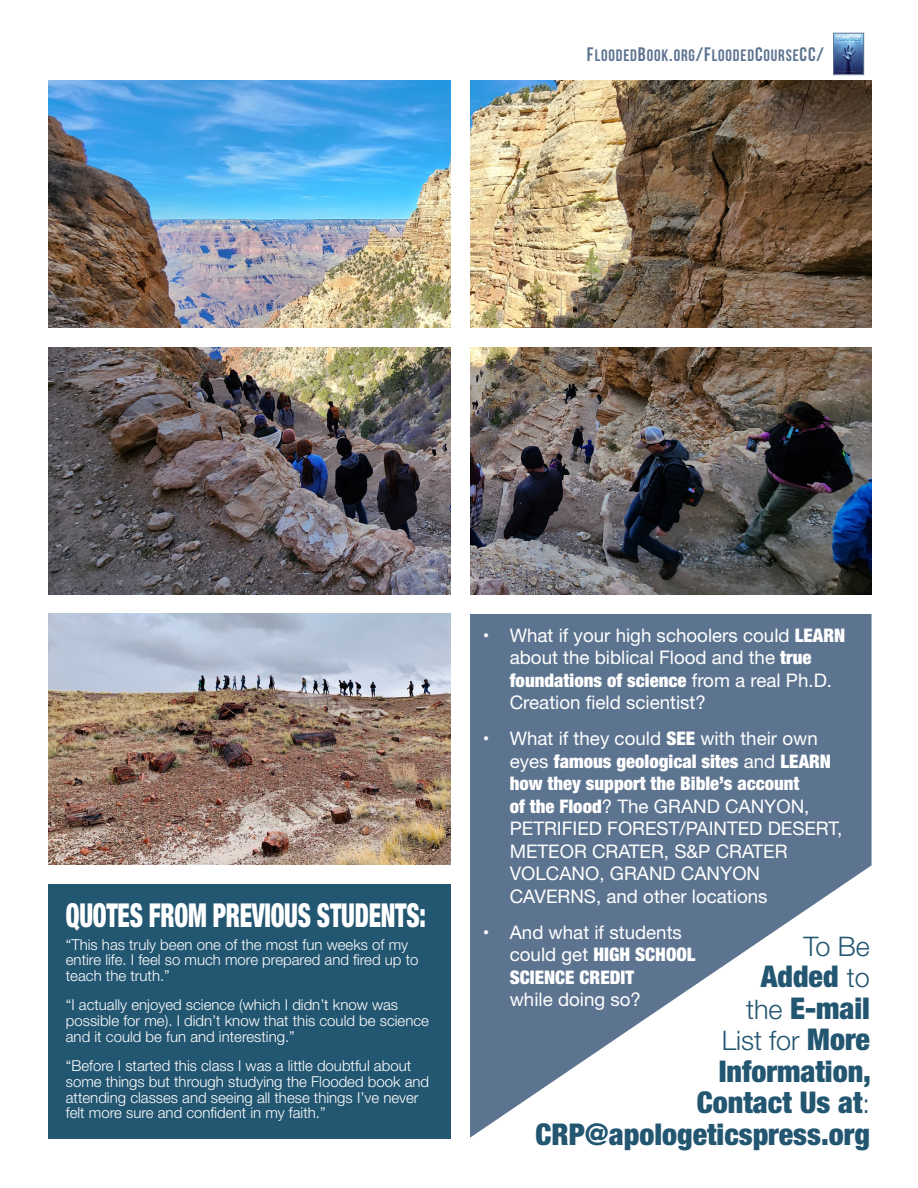
<style>
.page{position:relative;width:918px;height:1188px;background:#fff}
.page>*{position:absolute;margin:0;border:0;box-sizing:border-box;transform-origin:0 0}
.t1{font:900 condensed 33px "Helvetica Neue";letter-spacing:-.01em;color:#fff;scale:.75 1}
.t2{font:900 condensed 30px/31.5px "Helvetica Neue";color:#235671;text-align:center}
.t3{font:300 27px "Helvetica Neue";color:#235671}
.t4{font:18.75px/22.5px "Helvetica Neue";color:#fff}
.t5{font:700 16.5px "Bebas Neue";letter-spacing:.05em;color:#5d7490}
.t6{font:300 15px/15.8px "Helvetica Neue";color:#fff}
.s1{font-size:19.5px}
.s2{font-weight:900;font-stretch:condensed}
.s3{font-weight:300;font-stretch:normal;font-size:27px}
.s4{font-weight:900;font-stretch:condensed;font-size:30px}
</style>
<div class="page">
<svg style="left:470px;top:614px;width:402px;height:524px;fill:#5d7490"></svg>
<img style="left:49px;top:80px;width:823px;height:515px">
<img style="left:49px;top:614px;width:402px;height:251px">
<div style="left:38px;top:328px;width:853px;height:19px;background:#fff"></div>
<div style="left:451px;top:54px;width:18px;height:1134px;background:#fff"></div>
<div style="left:49px;top:884px;width:402px;height:254px;background:#235671"></div>
<img style="left:835px;top:35px;width:27px;height:38px">
<div style="left:833px;top:33px;width:31px;height:42px;border:1px solid #5d7490"></div>
<p class="t5" style="left:587px;top:46px;width:239px"><span class="s1">F</span>LOODED<span class="s1">B</span>OOK<span class="s1">.</span>ORG<span class="s1">/F</span>LOODED<span class="s1">C</span>OURSE<span class="s1">CC/</span></p>
<p class="t1" style="left:66px;top:888px;width:482px">QUOTES FROM PREVIOUS STUDENTS:</p>
<p class="t6" style="left:66px;top:935px;width:354px">“This has truly been one of the most fun weeks of my entire life. I feel so much more prepared and fired up to teach the truth.”</p>
<p class="t6" style="left:66px;top:996px;width:365px">“I actually enjoyed science (which I didn’t know was possible for me). I didn’t know that this could be science and it could be fun and interesting.”</p>
<p class="t6" style="left:66px;top:1057px;width:365px">“Before I started this class I was a little doubtful about some things but through studying the Flooded book and attending classes and seeing all these things I’ve never felt more sure and confident in my faith.”</p>
<p class="t4" style="left:510px;top:625px;width:337px;text-indent:-27px">• What if your high schoolers could <span class="s2">LEARN </span>about the biblical Flood and the <span class="s2">true foundations of science</span> from a real Ph.D.<br>Creation field scientist?</p>
<p class="t4" style="left:510px;top:729px;width:334px;text-indent:-27px">• What if they could <span class="s2">SEE</span> with their own eyes <span class="s2">famous geological sites</span> and <span class="s2">LEARN how they support the Bible’s account<br>of the Flood</span>? The GRAND CANYON,<br>PETRIFIED FOREST/PAINTED DESERT,<br>METEOR CRATER, S&amp;P CRATER<br>VOLCANO, GRAND CANYON<br>CAVERNS, and other locations</p>
<p class="t4" style="left:510px;top:922px;width:187px;text-indent:-27px">• And what if students could get <span class="s2">HIGH SCHOOL<br>SCIENCE CREDIT<br></span>while doing so?</p>
<p class="t3" style="left:803px;top:924px;width:68px">To Be</p>
<p class="t2" style="left:746px;top:959px;width:125px">Added <span class="s3">to the</span> E-mail</p>
<p class="t3" style="left:722px;top:1019px;width:150px">List for <span class="s4">More</span></p>
<p class="t2" style="left:535px;top:1054px;width:337px;text-align:right">Information,<br>Contact Us at<span class="s3">:<br></span>CRP@apologeticspress.org</p>
</div>
